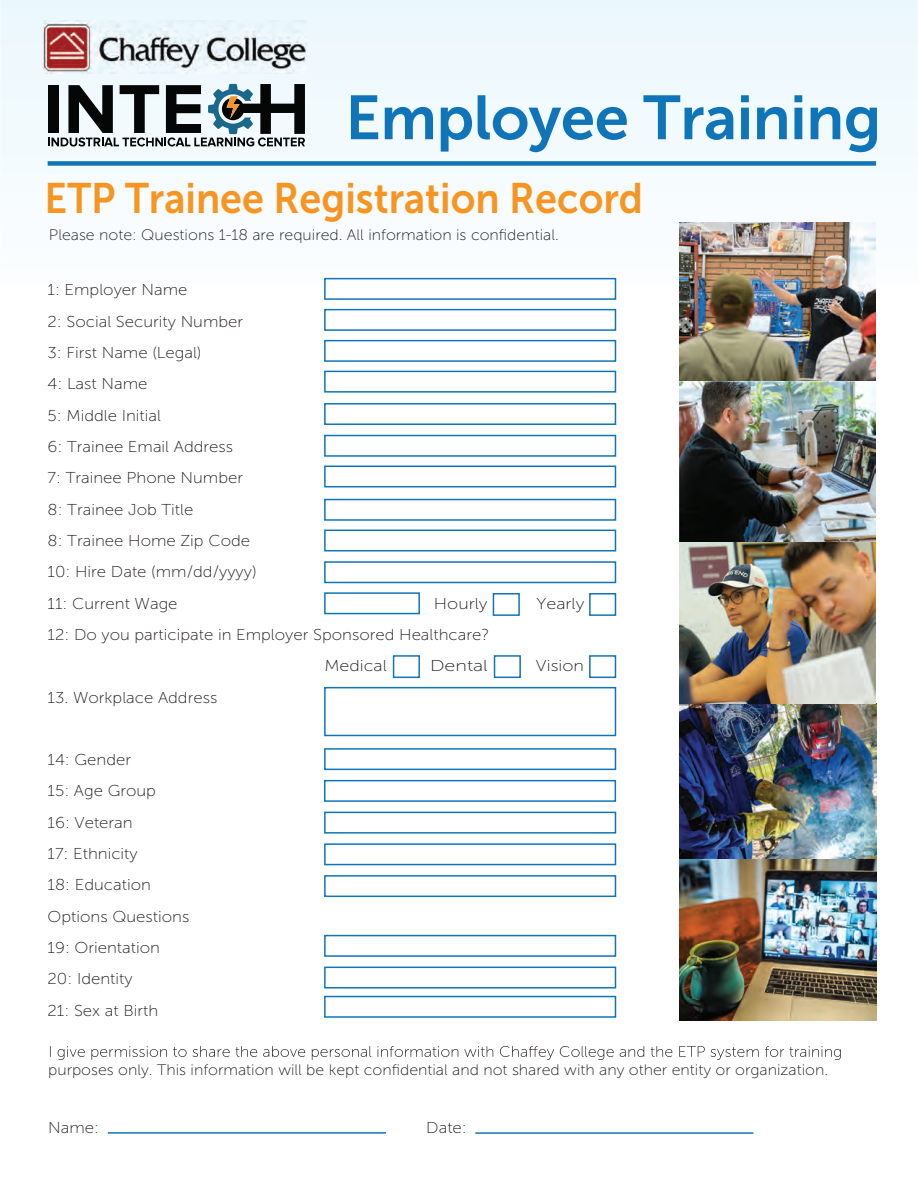
<style>
.page{position:relative;width:918px;height:1188px;background:#fff}
.page>*{position:absolute;margin:0;border:0;box-sizing:border-box;transform-origin:0 0}
.t1{font:61.95px "Museo Sans 700";letter-spacing:-.01em;color:#1075b8}
.t2{font:42.45px "Museo Sans 700";color:#f79523;scale:.93 1}
.t3{font:15.75px/31.3px "Museo Sans 100";color:#211d1e;scale:1.07 1}
.t4{font:15.75px "Museo Sans 100";color:#211d1e;scale:1.14 1}
.t5{font:15.75px "Museo Sans 100";color:#211d1e;scale:1.25 1}
.t6{font:15.15px "Museo Sans 100";color:#211d1e;scale:1.05 1}
</style>
<div class="page">
<div style="left:0;top:0;width:918px;height:283px;background:#f3fafe"></div>
<svg style="left:48px;top:84px;width:257px;height:63px"></svg>
<img style="left:43px;top:21px;width:264px;height:53px">
<div style="left:48px;top:161px;width:828px;height:5px;background:#1075b8"></div>
<img style="left:680px;top:223px;width:196px;height:159px">
<img style="left:679px;top:382px;width:197px;height:478px">
<img style="left:679px;top:860px;width:197px;height:160px">
<div style="left:324px;top:278px;width:292px;height:22px;border:2px solid #1075b8"></div>
<div style="left:324px;top:340px;width:292px;height:22px;border:2px solid #1075b8"></div>
<div style="left:324px;top:371px;width:292px;height:22px;border:2px solid #1075b8"></div>
<div style="left:324px;top:403px;width:292px;height:22px;border:2px solid #1075b8"></div>
<div style="left:324px;top:435px;width:292px;height:22px;border:2px solid #1075b8"></div>
<div style="left:324px;top:466px;width:292px;height:21px;border:2px solid #1075b8"></div>
<div style="left:324px;top:561px;width:292px;height:22px;border:2px solid #1075b8"></div>
<div style="left:493px;top:593px;width:27px;height:23px;border:2px solid #1075b8"></div>
<div style="left:589px;top:593px;width:27px;height:23px;border:2px solid #1075b8"></div>
<div style="left:324px;top:309px;width:292px;height:22px;border:2px solid #1075b8"></div>
<div style="left:324px;top:499px;width:292px;height:22px;border:2px solid #1075b8"></div>
<div style="left:324px;top:530px;width:292px;height:21px;border:2px solid #1075b8"></div>
<div style="left:494px;top:655px;width:27px;height:23px;border:2px solid #1075b8"></div>
<div style="left:589px;top:655px;width:27px;height:23px;border:2px solid #1075b8"></div>
<div style="left:393px;top:655px;width:27px;height:23px;border:2px solid #1075b8"></div>
<div style="left:324px;top:780px;width:292px;height:22px;border:2px solid #1075b8"></div>
<div style="left:324px;top:748px;width:292px;height:22px;border:2px solid #1075b8"></div>
<div style="left:324px;top:843px;width:292px;height:22px;border:2px solid #1075b8"></div>
<div style="left:324px;top:812px;width:292px;height:22px;border:2px solid #1075b8"></div>
<div style="left:324px;top:875px;width:292px;height:22px;border:2px solid #1075b8"></div>
<div style="left:324px;top:967px;width:292px;height:22px;border:2px solid #1075b8"></div>
<div style="left:324px;top:935px;width:292px;height:22px;border:2px solid #1075b8"></div>
<svg style="left:50px;top:1046px;width:791px;height:14px"></svg>
<hr style="left:108px;top:1132px;width:278px;height:2px;background:#1075b8">
<hr style="left:475px;top:1132px;width:279px;height:2px;background:#1075b8">
<div style="left:324px;top:592px;width:96px;height:22px;border:2px solid #1075b8"></div>
<div style="left:324px;top:996px;width:292px;height:22px;border:2px solid #1075b8"></div>
<div style="left:324px;top:687px;width:292px;height:49px;border:2px solid #1075b8"></div>
<h1 class="t1" style="left:345px;top:83px;width:537px">Employee Training</h1>
<h2 class="t2" style="left:45px;top:175px;width:645px">ETP Trainee Registration Record</h2>
<p class="t6" style="left:49px;top:226px;width:487px">Please note: Questions 1-18 are required. All information is confidential.</p>
<p class="t3" style="left:48px;top:275px;width:414px">1: Employer Name<br>2: Social Security Number<br>3: First Name (Legal)<br>4: Last Name<br>5: Middle Initial<br>6: Trainee Email Address<br>7: Trainee Phone Number<br>8: Trainee Job Title<br>8: Trainee Home Zip Code<br>10: Hire Date (mm/dd/yyyy)<br>11: Current Wage<br>12: Do you participate in Employer Sponsored Healthcare?</p>
<p class="t4" style="left:434px;top:595px;width:49px">Hourly</p>
<p class="t4" style="left:537px;top:595px;width:44px">Yearly</p>
<p class="t3" style="left:48px;top:682px;width:160px">13. Workplace Address</p>
<p class="t3" style="left:48px;top:744px;width:134px">14: Gender<br>15: Age Group<br>16: Veteran<br>17: Ethnicity<br>18: Education<br>Options Questions<br>19: Orientation<br>20: Identity<br>21: Sex at Birth</p>
<p class="t4" style="left:324px;top:657px;width:56px">Medical</p>
<p class="t5" style="left:430px;top:657px;width:48px">Dental</p>
<p class="t4" style="left:536px;top:657px;width:44px">Vision</p>
<p class="t6" style="left:48px;top:1062px;width:744px">purposes only. This information will be kept confidential and not shared with any other entity or organization.</p>
<p class="t3" style="left:48px;top:1112px;width:49px">Name:</p>
<p class="t3" style="left:426px;top:1112px;width:39px">Date:</p>
</div>
